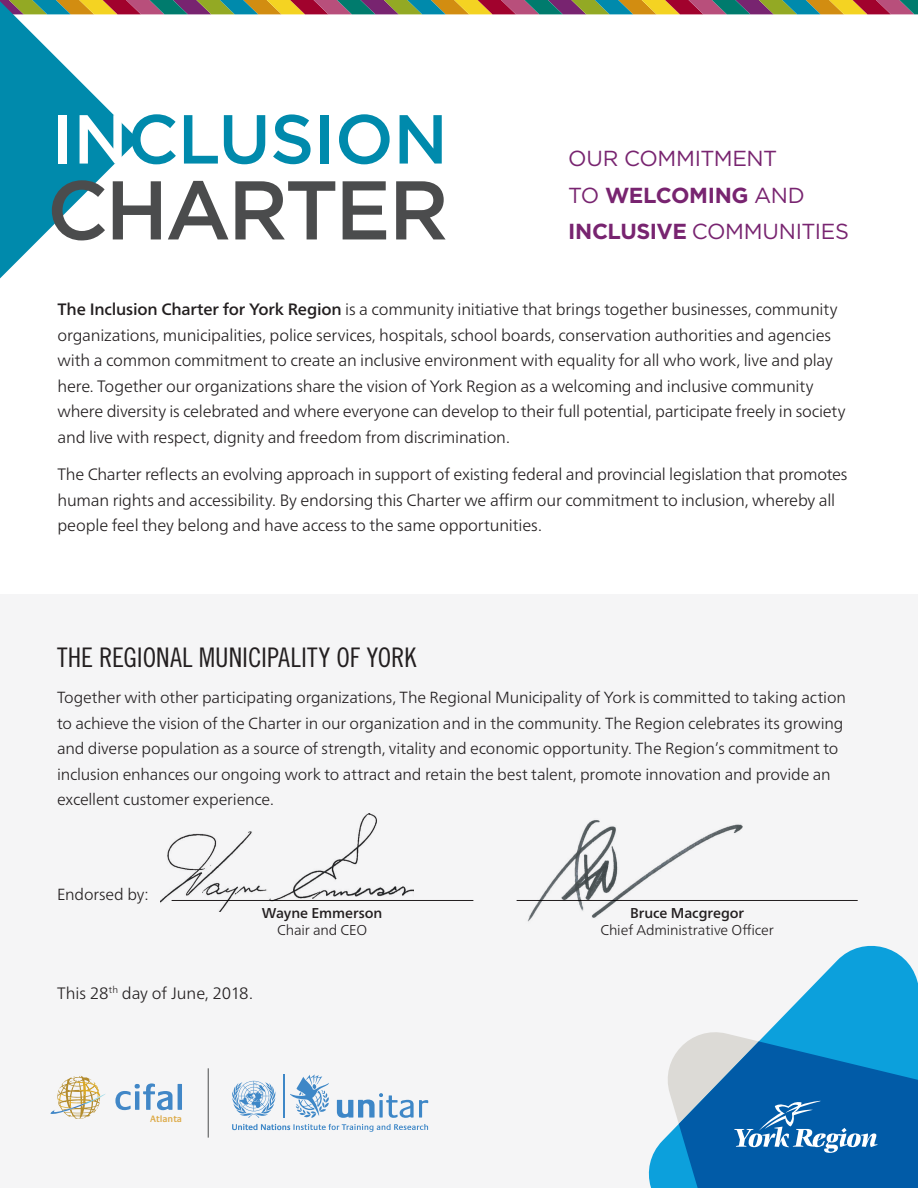
<style>
.page{position:relative;width:918px;height:1188px;background:#fff}
.page>*{position:absolute;margin:0;border:0;box-sizing:border-box;transform-origin:0 0}
.t1{font:500 83.1px "Gotham";letter-spacing:-.035em;color:#4b4c4d}
.t2{font:500 69.15px "Gotham";letter-spacing:-.01em;color:#008aac}
.t3{font:27px "Trade Gothic LT Pro Cn 18";color:#231f20}
.t4{font:21.75px/36.8px "Gotham";letter-spacing:-.015em;color:#782470}
.t5{font:300 16.5px/25.5px "Frutiger Neue LT Pro";letter-spacing:-.015em;color:#231f20}
.t6{font:300 16.2px/25.5px "Frutiger Neue LT Pro";letter-spacing:-.01em;color:#231f20}
.t7{font:300 14.25px "Frutiger Neue LT Pro";letter-spacing:-.005em;color:#231f20}
.t8{font:500 14.25px "Frutiger Neue LT Pro";letter-spacing:-.005em;color:#231f20}
.t9{font:600 9.6px "Praxis LT";color:#ddaa47}
.s1{color:#fff}
.s2{font-weight:700}
.s3{font-weight:500}
</style>
<div class="page">
<svg style="left:0;top:0;width:918px;height:278px"></svg>
<div style="left:0;top:594px;width:918px;height:594px;background:#f5f5f6"></div>
<svg style="left:649px;top:946px;width:269px;height:242px"></svg>
<svg style="left:659px;top:1025px;width:259px;height:163px;background:#3082bc"></svg>
<hr style="left:172px;top:900px;width:301px;height:1px;background:#231f20">
<hr style="left:517px;top:900px;width:341px;height:1px;background:#231f20">
<img style="left:160px;top:814px;width:254px;height:98px">
<img style="left:527px;top:820px;width:216px;height:102px">
<svg style="left:115px;top:1083px;width:58px;height:27px"></svg>
<hr style="left:178px;top:1084px;width:4px;height:26px;background:#4187c7">
<svg style="left:51px;top:1076px;width:54px;height:43px"></svg>
<svg style="left:232px;top:1124px;width:196px;height:8px"></svg>
<hr style="left:284px;top:1074px;width:1px;height:44px;background:#3e87c7">
<svg style="left:232px;top:1081px;width:43px;height:37px"></svg>
<svg style="left:337px;top:1093px;width:92px;height:25px"></svg>
<svg style="left:290px;top:1074px;width:39px;height:44px"></svg>
<hr style="left:208px;top:1068px;width:1px;height:70px;background:#4b4c4d">
<h2 class="t2" style="left:52px;top:94px;width:398px"><span class="s1">IN</span>CLUSION</h2>
<h1 class="t1" style="left:47px;top:156px;width:403px">CHARTER</h1>
<h3 class="t4" style="left:568px;top:139px;width:282px">OUR COMMITMENT<br>TO <span class="s2">WELCOMING</span> AND<br><span class="s2">INCLUSIVE</span> COMMUNITIES</h3>
<p class="t5" style="left:57px;top:297px;width:790px"><span class="s3">The Inclusion Charter for York Region</span> is a community initiative that brings together businesses, community organizations, municipalities, police services, hospitals, school boards, conservation authorities and agencies with a common commitment to create an inclusive environment with equality for all who work, live and play here. Together our organizations share the vision of York Region as a welcoming and inclusive community where diversity is celebrated and where everyone can develop to their full potential, participate freely in society and live with respect, dignity and freedom from discrimination.</p>
<p class="t5" style="left:57px;top:462px;width:792px">The Charter reflects an evolving approach in support of existing federal and provincial legislation that promotes human rights and accessibility. By endorsing this Charter we affirm our commitment to inclusion, whereby all people feel they belong and have access to the same opportunities.</p>
<h3 class="t3" style="left:57px;top:642px;width:361px">THE REGIONAL MUNICIPALITY OF YORK</h3>
<p class="t6" style="left:57px;top:685px;width:790px">Together with other participating organizations, The Regional Municipality of York is committed to taking action to achieve the vision of the Charter in our organization and in the community. The Region celebrates its growing and diverse population as a source of strength, vitality and economic opportunity. The Region’s commitment to inclusion enhances our ongoing work to attract and retain the best talent, promote innovation and provide an excellent customer experience.</p>
<p class="t6" style="left:57px;top:881px;width:93px">Endorsed by:</p>
<p class="t8" style="left:262px;top:904px;width:122px">Wayne Emmerson</p>
<p class="t7" style="left:277px;top:922px;width:92px">Chair and CEO</p>
<p class="t5" style="left:57px;top:980px;width:197px">This 28<sup>th</sup> day of June, 2018.</p>
<p class="t9" style="left:150px;top:1113px;width:33px">Atlanta</p>
<p class="t8" style="left:630px;top:904px;width:115px">Bruce Macgregor</p>
<p class="t7" style="left:600px;top:922px;width:175px">Chief Administrative Officer</p>
</div>
